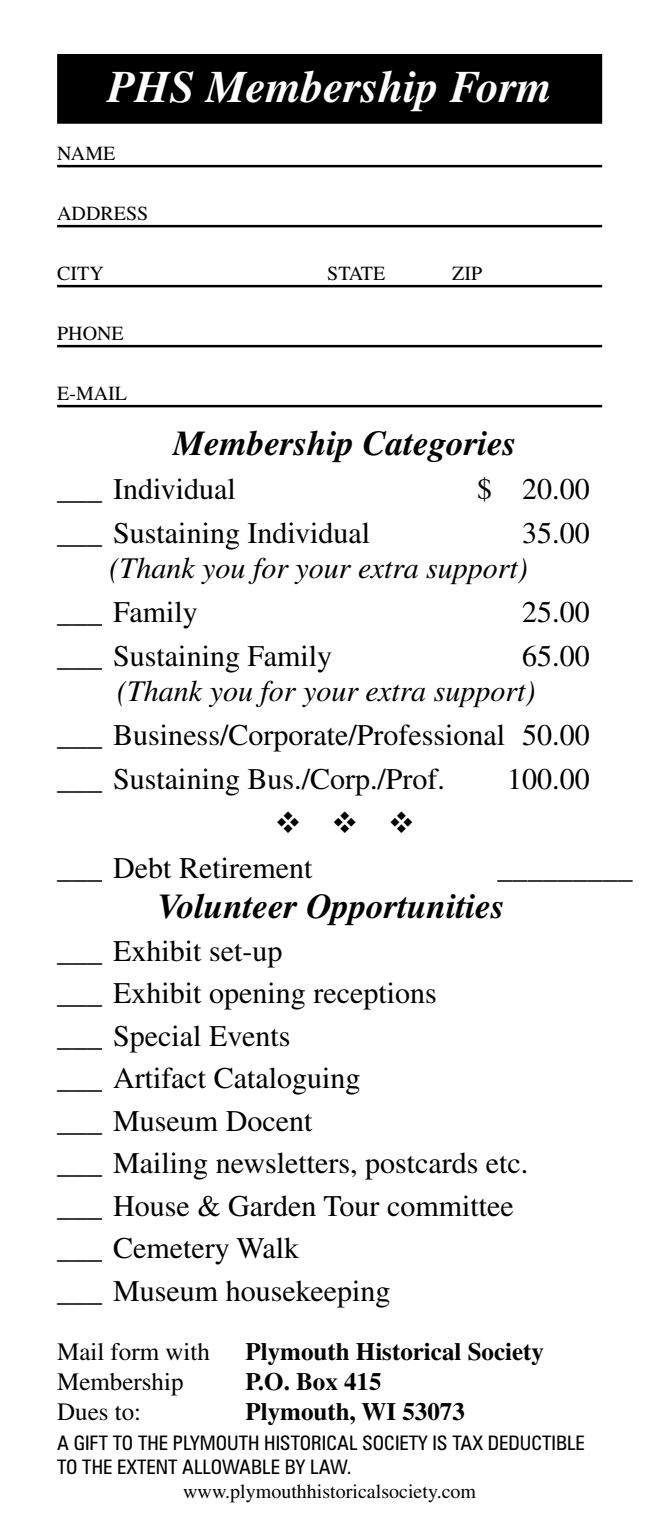
<style>
.page{position:relative;width:661px;height:1530px;background:#fff}
.page>*{position:absolute;margin:0;border:0;box-sizing:border-box;transform-origin:0 0}
.t1{font:italic 700 45px "Times";color:#fff}
.t2{font:italic 700 35px "Times";color:#000}
.t3{font:30px/42.5px "Times";color:#000}
.t4{font:italic 30px "Times";color:#000}
.t5{font:700 25px/30px "Times";color:#000}
.t6{font:25px/30px "Times";color:#000}
.t7{font:condensed 20px/24px "Zurich BT";color:#000}
.t8{font:20px "Times";color:#000}
</style>
<div class="page">
<div style="left:58px;top:55px;width:543px;height:67px;background:#000"></div>
<div style="left:57px;top:54px;width:545px;height:70px;border:2px solid #000"></div>
<hr style="left:57px;top:165px;width:545px;height:2px;background:#000">
<hr style="left:57px;top:225px;width:545px;height:2px;background:#000">
<hr style="left:57px;top:285px;width:545px;height:2px;background:#000">
<hr style="left:57px;top:345px;width:545px;height:2px;background:#000">
<hr style="left:57px;top:405px;width:545px;height:2px;background:#000">
<h1 class="t1" style="left:107px;top:61px;width:446px">PHS Membership Form</h1>
<p class="t8" style="left:57px;top:142px;width:60px">NAME</p>
<p class="t8" style="left:57px;top:202px;width:93px">ADDRESS</p>
<p class="t8" style="left:57px;top:262px;width:48px">CITY</p>
<p class="t8" style="left:327px;top:262px;width:60px">STATE</p>
<p class="t8" style="left:452px;top:262px;width:31px">ZIP</p>
<p class="t8" style="left:57px;top:322px;width:68px">PHONE</p>
<p class="t8" style="left:57px;top:382px;width:71px">E-MAIL</p>
<p class="t2" style="left:173px;top:423px;width:345px">Membership Categories</p>
<p class="t3" style="left:57px;top:467px;width:180px">___ Individual</p>
<p class="t3" style="left:477px;top:467px;width:114px">$ 20.00</p>
<p class="t3" style="left:57px;top:511px;width:314px">___ Sustaining Individual</p>
<p class="t3" style="left:522px;top:511px;width:69px">35.00</p>
<p class="t4" style="left:110px;top:551px;width:420px">(Thank you for your extra support)</p>
<p class="t3" style="left:57px;top:590px;width:142px">___ Family</p>
<p class="t3" style="left:522px;top:590px;width:69px">25.00</p>
<p class="t3" style="left:57px;top:634px;width:276px">___ Sustaining Family</p>
<p class="t3" style="left:522px;top:634px;width:69px">65.00</p>
<p class="t4" style="left:117px;top:674px;width:420px">(Thank you for your extra support)</p>
<p class="t3" style="left:57px;top:713px;width:534px;line-height:44px">___ Business/Corporate/Professional 50.00 ___ Sustaining Bus./Corp./Prof.</p>
<p class="t3" style="left:507px;top:757px;width:84px">100.00</p>
<p class="t3" style="left:57px;top:846px;width:257px">___ Debt Retirement</p>
<p class="t3" style="left:497px;top:846px;width:136px">_________</p>
<p class="t2" style="left:157px;top:886px;width:349px">Volunteer Opportunities</p>
<p class="t3" style="left:57px;top:929px;width:473px">___ Exhibit set-up<br>___ Exhibit opening receptions<br>___ Special Events<br>___ Artifact Cataloguing<br>___ Museum Docent<br>___ Mailing newsletters, postcards etc. ___ House &amp; Garden Tour committee ___ Cemetery Walk<br>___ Museum housekeeping</p>
<p class="t5" style="left:245px;top:1336px;width:300px">Plymouth Historical Society<br>P.O. Box 415<br>Plymouth, WI 53073</p>
<p class="t6" style="left:57px;top:1337px;width:154px">Mail form with<br>Membership<br>Dues to:</p>
<p class="t7" style="left:57px;top:1431px;width:529px">A GIFT TO THE PLYMOUTH HISTORICAL SOCIETY IS TAX DEDUCTIBLE<br>TO THE EXTENT ALLOWABLE BY LAW.</p>
<p class="t8" style="left:183px;top:1480px;width:294px">www.plymouthhistoricalsociety.com</p>
</div>
